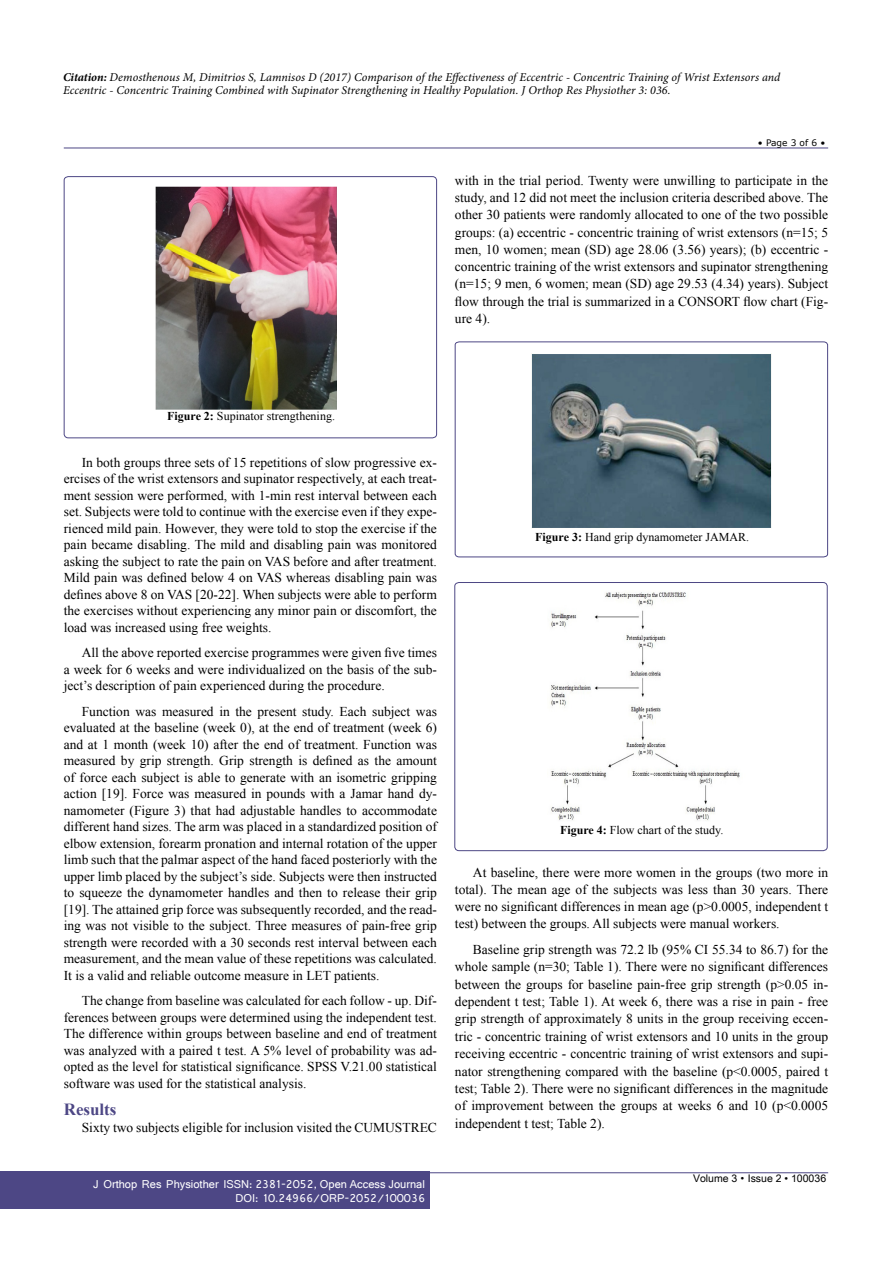
<style>
.page{position:relative;width:893px;height:1263px;background:#fff}
.page>*{position:absolute;margin:0;border:0;box-sizing:border-box;transform-origin:0 0}
.t1{font:700 16.95px "Times New Roman";color:#4d4785}
.t2{font:13.5px/16.5px "Times New Roman";color:#000;text-align:justify}
.t3{font:italic 12px/13.5px "Minion Pro";color:#000}
.t4{font:12px "Times New Roman";color:#000}
.t5{font:12px/14.2px "Shruti";color:#fff;text-align:right}
.t6{font:10.5px "Arial Unicode MS";color:#000}
.t7{font:9px "MS Reference Sans Serif";color:#000}
.s1{font-weight:700}
.s2{font-family:"Batang"}
</style>
<div class="page">
<hr style="left:64px;top:148px;width:764px;height:1px;background:#4d4785">
<hr style="left:64px;top:1172px;width:764px;height:1px;background:#4d4785">
<div style="left:0;top:1171px;width:429px;height:38px;background:#4d4785"></div>
<div style="left:64px;top:176px;width:373px;height:262px;border:1px solid #4d4785;border-radius:4px"></div>
<svg style="left:455px;top:341px;width:373px;height:216px"></svg>
<div style="left:455px;top:582px;width:372px;height:269px;border:1px solid #4d4785;border-radius:4px"></div>
<img style="left:155px;top:186px;width:181px;height:223px">
<img style="left:531px;top:353px;width:240px;height:175px">
<img style="left:550px;top:592px;width:190px;height:229px">
<p class="t3" style="left:63px;top:70px;width:719px"><span class="s1">Citation:</span> Demosthenous M, Dimitrios S, Lamnisos D (2017) Comparison of the Effectiveness of Eccentric - Concentric Training of Wrist Extensors and<br>Eccentric - Concentric Training Combined with Supinator Strengthening in Healthy Population. J Orthop Res Physiother 3: 036.</p>
<p class="t7" style="left:758px;top:137px;width:69px">• Page 3 of 6 •</p>
<p class="t2" style="left:455px;top:172px;width:375px;line-height:17.2px">with in the trial period. Twenty were unwilling to participate in the study, and 12 did not meet the inclusion criteria described above. The other 30 patients were randomly allocated to one of the two possible groups: (a) eccentric - concentric training of wrist extensors (n=15; 5 men, 10 women; mean (SD) age 28.06 (3.56) years); (b) eccentric - concentric training of the wrist extensors and supinator strengthening (n=15; 9 men, 6 women; mean (SD) age 29.53 (4.34) years). Subject flow through the trial is summarized in a CONSORT flow chart (Fig&shy;ure 4).</p>
<p class="t4" style="left:167px;top:408px;width:169px"><span class="s1">Figure 2:</span> Supinator strengthening.</p>
<p class="t2" style="left:64px;top:454px;width:375px;text-indent:18px">In both groups three sets of 15 repetitions of slow progressive ex&shy;ercises of the wrist extensors and supinator respectively, at each treat&shy;ment session were performed, with 1-min rest interval between each set. Subjects were told to continue with the exercise even if they expe&shy;rienced mild pain. However, they were told to stop the exercise if the pain became disabling. The mild and disabling pain was monitored asking the subject to rate the pain on VAS before and after treatment.<br>Mild pain was defined below 4 on VAS whereas disabling pain was defines above 8 on VAS [20-22]. When subjects were able to perform the exercises without experiencing any minor pain or discomfort, the load was increased using free weights.</p>
<p class="t2" style="left:64px;top:644px;width:375px;text-indent:18px">All the above reported exercise programmes were given five times a week for 6 weeks and were individualized on the basis of the sub&shy;ject’s description of pain experienced during the procedure.</p>
<p class="t2" style="left:64px;top:703px;width:375px;text-indent:18px">Function was measured in the present study. Each subject was evaluated at the baseline (week 0), at the end of treatment (week 6) and at 1 month (week 10) after the end of treatment. Function was measured by grip strength. Grip strength is defined as the amount of force each subject is able to generate with an isometric gripping action [19]. Force was measured in pounds with a Jamar hand dy&shy;namometer (Figure 3) that had adjustable handles to accommodate different hand sizes. The arm was placed in a standardized position of elbow extension, forearm pronation and internal rotation of the upper limb such that the palmar aspect of the hand faced posteriorly with the upper limb placed by the subject’s side. Subjects were then instructed to squeeze the dynamometer handles and then to release their grip [19]. The attained grip force was subsequently recorded, and the read&shy;ing was not visible to the subject. Three measures of pain-free grip strength were recorded with a 30 seconds rest interval between each measurement, and the mean value of these repetitions was calculated.<br>It is a valid and reliable outcome measure in LET patients.</p>
<p class="t2" style="left:64px;top:992px;width:375px;text-indent:18px">The change from baseline was calculated for each follow - up. Dif&shy;ferences between groups were determined using the independent test.<br>The difference within groups between baseline and end of treatment was analyzed with a paired t test. A 5% level of probability was ad&shy;opted as the level for statistical significance. SPSS V.21.00 statistical software was used for the statistical analysis.</p>
<p class="t1" style="left:64px;top:1097px;width:54px">Results</p>
<p class="t2" style="left:82px;top:1118px;width:357px">Sixty two subjects eligible for inclusion visited the CUMUSTREC</p>
<p class="t5" style="left:93px;top:1176px;width:333px">J Orthop Res Physiother ISSN: 2381-2052, Open Access Journal<br>DOI: 10.24966/ORP-2052/100036</p>
<p class="t4" style="left:535px;top:528px;width:215px"><span class="s1">Figure 3:</span> Hand grip dynamometer JAMAR.</p>
<p class="t4" style="left:560px;top:821px;width:165px"><span class="s1">Figure 4:</span> Flow chart of the study.</p>
<p class="t2" style="left:455px;top:863px;width:375px;line-height:17.2px;text-indent:18px">At baseline, there were more women in the groups (two more in total). The mean age of the subjects was less than 30 years. There were no significant differences in mean age (p&gt;0.0005, independent t test) between the groups. All subjects were manual workers.</p>
<p class="t2" style="left:455px;top:940px;width:375px;line-height:17.4px;text-indent:18px">Baseline grip strength was 72.2 lb (95% CI 55.34 to 86.7) for the whole sample (n=30; Table 1). There were no significant differences between the groups for baseline pain-free grip strength (p&gt;0.05 in&shy;dependent t test; Table 1). At week 6, there was a rise in pain - free grip strength of approximately 8 units in the group receiving eccen&shy;tric - concentric training of wrist extensors and 10 units in the group receiving eccentric - concentric training of wrist extensors and supi&shy;nator strengthening compared with the baseline (p&lt;0.0005, paired t test; Table 2). There were no significant differences in the magnitude of improvement between the groups at weeks 6 and 10 (p&lt;0.0005 independent t test; Table 2).</p>
<p class="t6" style="left:693px;top:1170px;width:135px">Volume 3 <span class="s2">•</span> Issue 2 • 100036</p>
</div>
